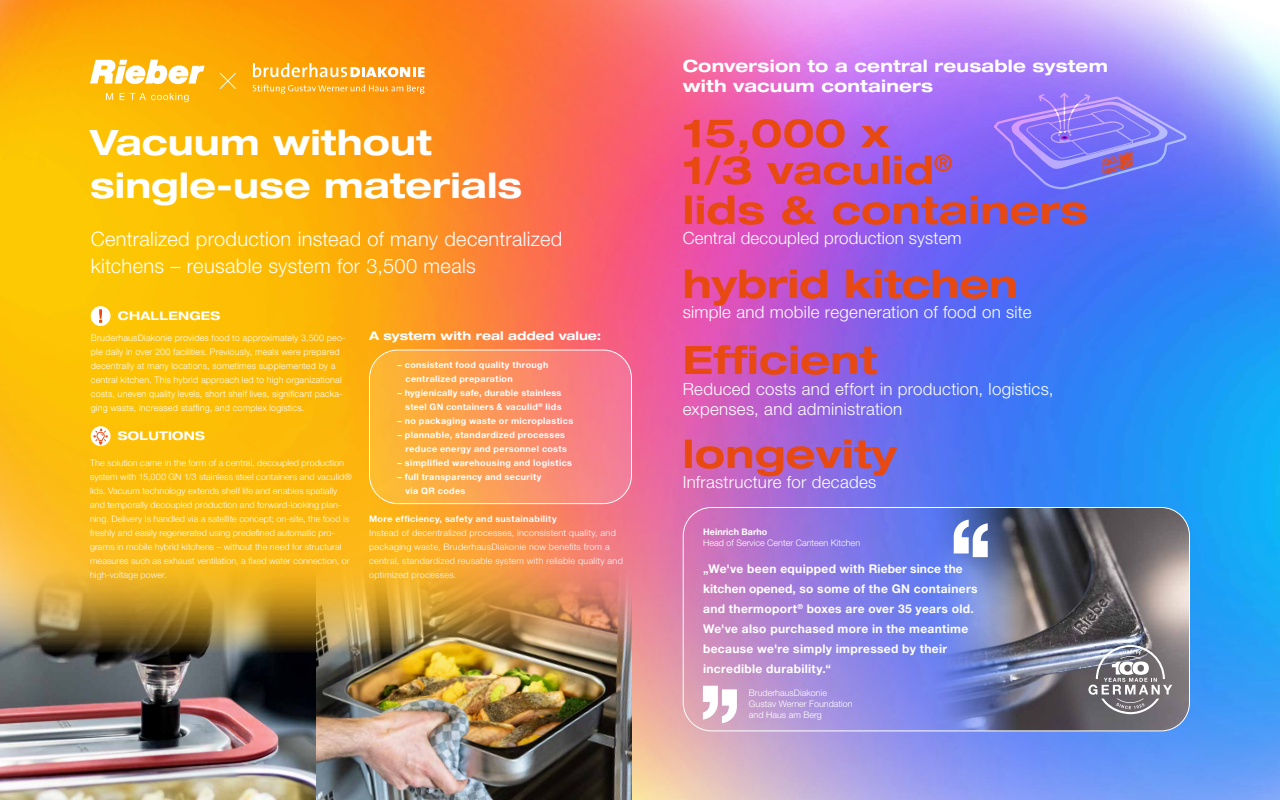
<style>
.page{position:relative;width:1280px;height:800px;background:#fff}
.page>*{position:absolute;margin:0;border:0;box-sizing:border-box;transform-origin:0 0}
.t1{font:700 expanded 39.1px/38.5px "Helvetica Neue LT Std";letter-spacing:.01em;color:#e84910}
.t2{font:700 expanded 35px/43px "Helvetica Neue LT Std";letter-spacing:.005em;color:#fff}
.t3{font:300 20px/27px "Helvetica Neue LT Std";letter-spacing:.015em;color:#fff}
.t4{font:700 expanded 17px/20px "Helvetica Neue LT Std";letter-spacing:.01em;color:#fff}
.t5{font:300 16.9px/20.3px "Helvetica Neue LT Std";letter-spacing:.015em;color:#fff}
.t6{font:700 12px/20px "Helvetica Neue LT Std";letter-spacing:.025em;color:#fff}
.t7{font:700 expanded 12px "Helvetica Neue LT Std";letter-spacing:.01em;color:#fff}
.t8{font:300 9px/14px "Helvetica Neue LT Std";letter-spacing:.015em;color:#fff}
.t9{font:700 9px/14px "Helvetica Neue LT Std";letter-spacing:.04em;color:#fff}
.t10{font:700 9px "Helvetica Neue LT Std";color:#fff}
</style>
<div class="page">
<img style="left:0;top:0;width:273px;height:554px">
<img style="left:273px;top:0;width:1007px;height:800px">
<div style="left:369px;top:350px;width:263px;height:154px;background:linear-gradient(to right,#febc29,#f67498);border-radius:28px"></div>
<div style="left:369px;top:350px;width:263px;height:154px;border:1px solid #fff;border-radius:28px"></div>
<svg style="left:90px;top:60px;width:115px;height:24px"></svg>
<svg style="left:106px;top:93px;width:7px;height:7px"></svg>
<svg style="left:120px;top:93px;width:69px;height:9px"></svg>
<svg style="left:219px;top:72px;width:18px;height:18px"></svg>
<svg style="left:253px;top:63px;width:172px;height:14px"></svg>
<svg style="left:253px;top:85px;width:172px;height:9px;background:#fcb139"></svg>
<svg style="left:91px;top:426px;width:20px;height:20px"></svg>
<svg style="left:93px;top:429px;width:15px;height:16px"></svg>
<svg style="left:91px;top:306px;width:20px;height:20px"></svg>
<img style="left:0;top:554px;width:632px;height:246px">
<img style="left:834px;top:508px;width:356px;height:223px">
<div style="left:683px;top:507px;width:507px;height:224px;border:1px solid #fff;border-radius:28px"></div>
<svg style="left:703px;top:686px;width:34px;height:37px"></svg>
<svg style="left:953px;top:520px;width:35px;height:37px"></svg>
<svg style="left:994px;top:92px;width:193px;height:98px;background:#8477f5"></svg>
<svg style="left:1088px;top:645px;width:84px;height:69px;background:#8d8b90"></svg>
<h2 class="t2" style="left:90px;top:120px;width:434px">Vacuum without single-use materials</h2>
<h3 class="t3" style="left:91px;top:225px;width:473px">Centralized production instead of many decentralized kitchens – reusable system for 3,500 meals</h3>
<h3 class="t7" style="left:118px;top:309px;width:104px">CHALLENGES</h3>
<p class="t8" style="left:91px;top:330px;width:256px">BruderhausDiakonie provides food to approximately 3,500 peo&shy;ple daily in over 200 facilities. Previously, meals were prepared decentrally at many locations, sometimes supplemented by a central kitchen. This hybrid approach led to high organizational costs, uneven quality levels, short shelf lives, significant packa&shy;ging waste, increased staffing, and complex logistics.</p>
<h3 class="t7" style="left:118px;top:429px;width:88px">SOLUTIONS</h3>
<p class="t8" style="left:90px;top:456px;width:263px">The solution came in the form of a central, decoupled production system with 15,000 GN 1/3 stainless steel containers and vaculid® lids. Vacuum technology extends shelf life and enables spatially and temporally decoupled production and forward-looking plan&shy;ning. Delivery is handled via a satellite concept; on-site, the food is freshly and easily regenerated using predefined automatic pro&shy;grams in mobile hybrid kitchens – without the need for structural measures such as exhaust ventilation, a fixed water connection, or high-voltage power.</p>
<h3 class="t7" style="left:369px;top:328px;width:234px">A system with real added value:</h3>
<p class="t9" style="left:406px;top:358px;width:144px;text-indent:-8px">– consistent food quality through centralized preparation</p>
<p class="t9" style="left:397px;top:386px;width:166px;text-align:right">– hygienically safe, durable stainless steel GN containers &amp; vaculid<sup>®</sup> lids</p>
<p class="t9" style="left:397px;top:414px;width:177px">– no packaging waste or microplastics</p>
<p class="t9" style="left:397px;top:428px;width:171px;text-align:right">– plannable, standardized processes reduce energy and personnel costs</p>
<p class="t9" style="left:397px;top:456px;width:176px">– simplified warehousing and logistics</p>
<p class="t9" style="left:406px;top:470px;width:137px;text-indent:-8px">– full transparency and security via QR codes</p>
<p class="t9" style="left:369px;top:512px;width:189px">More efficiency, safety and sustainability</p>
<p class="t8" style="left:369px;top:526px;width:255px">Instead of decentralized processes, inconsistent quality, and packaging waste, BruderhausDiakonie now benefits from a central, standardized reusable system with reliable quality and optimized processes.</p>
<h3 class="t4" style="left:683px;top:55px;width:427px">Conversion to a central reusable system with vacuum containers</h3>
<h1 class="t1" style="left:683px;top:113px;width:407px">15,000 x<br>1/3 vaculid<sup>®<br></sup>lids &amp; containers</h1>
<h3 class="t5" style="left:683px;top:228px;width:281px">Central decoupled production system</h3>
<h1 class="t1" style="left:683px;top:263px;width:337px">hybrid kitchen</h1>
<h3 class="t5" style="left:683px;top:302px;width:350px">simple and mobile regeneration of food on site</h3>
<h1 class="t1" style="left:683px;top:340px;width:196px">Efficient</h1>
<h3 class="t5" style="left:683px;top:378px;width:372px">Reduced costs and effort in production, logistics, expenses, and administration</h3>
<h1 class="t1" style="left:683px;top:434px;width:216px">longevity</h1>
<h3 class="t5" style="left:683px;top:472px;width:195px">Infrastructure for decades</h3>
<p class="t10" style="left:703px;top:526px;width:66px">Heinrich Barho</p>
<p class="t8" style="left:703px;top:536px;width:158px">Head of Service Center Canteen Kitchen</p>
<p class="t6" style="left:703px;top:559px;width:276px">„We've been equipped with Rieber since the kitchen opened, so some of the GN containers and thermoport<sup>®</sup> boxes are over 35 years old.<br>We've also purchased more in the meantime because we're simply impressed by their incredible durability.“</p>
<p class="t8" style="left:749px;top:687px;width:105px;line-height:11px">BruderhausDiakonie<br>Gustav Werner Foundation and Haus am Berg</p>
</div>
